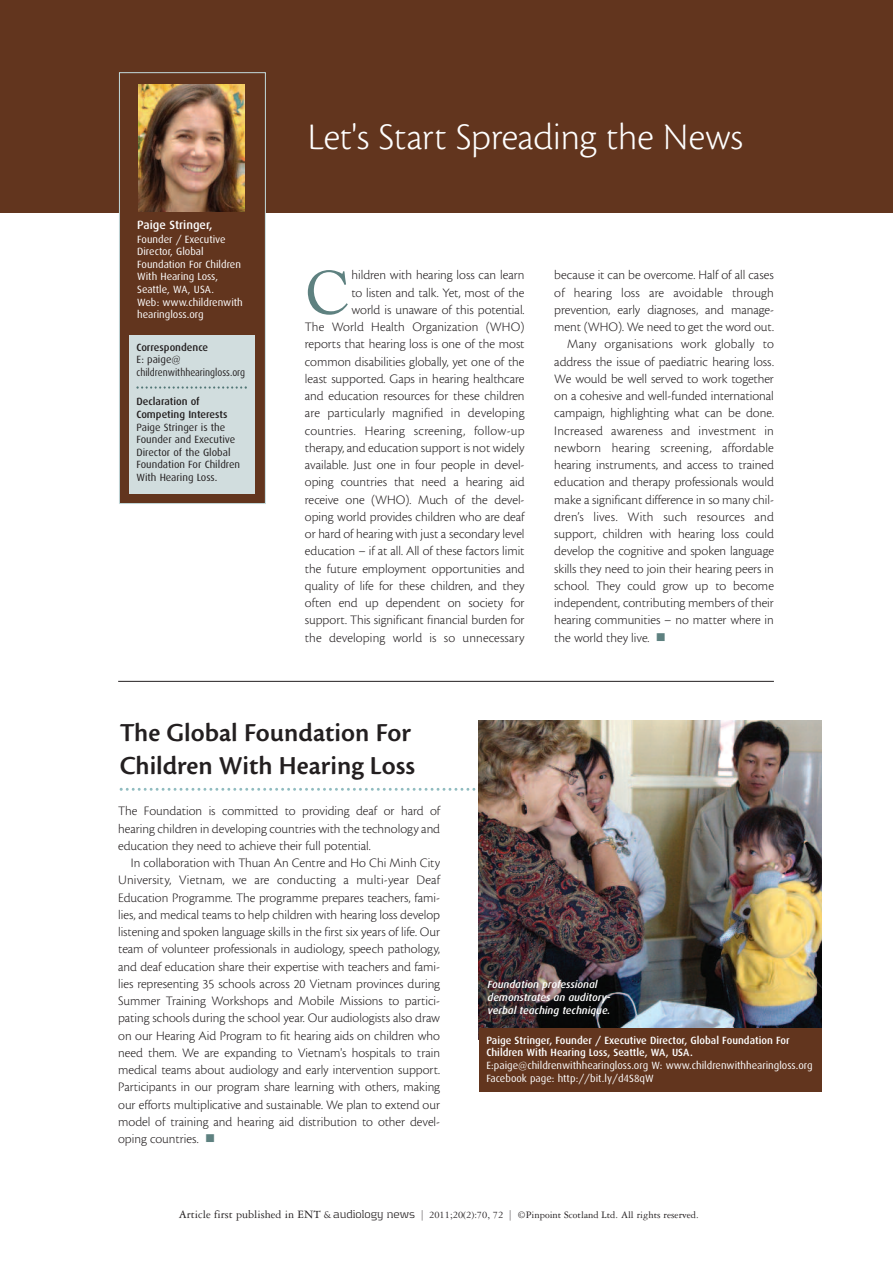
<style>
.page{position:relative;width:893px;height:1263px;background:#fff}
.page>*{position:absolute;margin:0;border:0;box-sizing:border-box;transform-origin:0 0}
.t1{font:60.6px "Adobe Caslon";color:#5e8180}
.t2{font:300 39px "Cronos";color:#fff}
.t3{font:600 27px/32.4px "Cronos";color:#231f20}
.t4{font:300 13.5px/17.2px "Cronos";color:#231f20;text-align:justify}
.t5{font:500 12px "Dax";color:#fff}
.t6{font:10.5px/12.6px "Dax";color:#fff}
.t7{font:10.5px/12.6px "Dax";color:#231f20}
.t8{font:500 10.5px/12.6px "Dax";color:#fff}
.t9{font:10.5px "Garamond Three";color:#231f20}
.t10{font:italic 500 10.5px/12.6px "Dax";color:#fff}
.t11{font:500 10.5px/12.6px "Dax";color:#231f20}
.s1{font-size:12px}
.s2{font-family:"Trajan";font-size:9px}
.s3{font-family:"Kontrapunkt";font-weight:300;font-size:12px}
</style>
<div class="page">
<div style="left:0;top:0;width:893px;height:213px;background:#62351e"></div>
<div style="left:120px;top:73px;width:145px;height:430px;background:#62351e"></div>
<div style="left:119px;top:72px;width:147px;height:432px;border:1px solid #c3dbdd"></div>
<img style="left:138px;top:84px;width:106px;height:128px">
<div style="left:129px;top:335px;width:125px;height:158px;background:#d1ddde"></div>
<svg style="left:136px;top:386px;width:111px;height:3px"></svg>
<hr style="left:118px;top:681px;width:656px;height:1px;background:#231f20">
<svg style="left:120px;top:788px;width:359px;height:3px"></svg>
<img style="left:479px;top:720px;width:342px;height:308px">
<div style="left:479px;top:1028px;width:342px;height:63px;background:#62351e"></div>
<p class="t5" style="left:137px;top:220px;width:77px">Paige Stringer,</p>
<p class="t6" style="left:137px;top:233px;width:107px">Founder / Executive<br>Director, Global<br>Foundation For Children<br>With Hearing Loss,<br>Seattle, WA, USA.<br>Web: www.childrenwith hearingloss.org</p>
<p class="t11" style="left:136px;top:341px;width:73px">Correspondence</p>
<p class="t7" style="left:136px;top:354px;width:110px">E: paige@ childrenwithhearingloss.org</p>
<p class="t11" style="left:136px;top:396px;width:92px">Declaration of<br>Competing Interests</p>
<p class="t7" style="left:136px;top:421px;width:105px">Paige Stringer is the<br>Founder and Executive<br>Director of the Global<br>Foundation For Children<br>With Hearing Loss.</p>
<h2 class="t2" style="left:308px;top:123px;width:437px">Let's Start Spreading the News</h2>
<h1 class="t1" style="left:305px;top:271px;width:47px">C</h1>
<p class="t4" style="left:305px;top:267px;width:221px;text-align:right">hildren with hearing loss can learn<br>to listen and talk. Yet, most of the<br>world is unaware of this potential.<br>The World Health Organization (WHO) reports that hearing loss is one of the most common disabilities globally, yet one of the least supported. Gaps in hearing healthcare and education resources for these children are particularly magnified in developing countries. Hearing screening, follow-up therapy, and education support is not widely available. Just one in four people in devel&shy;oping countries that need a hearing aid receive one (WHO). Much of the devel&shy;oping world provides children who are deaf or hard of hearing with just a secondary level education – if at all. All of these factors limit the future employment opportunities and quality of life for these children, and they often end up dependent on society for support. This significant financial burden for the developing world is so unnecessary</p>
<p class="t4" style="left:554px;top:267px;width:221px">because it can be overcome. Half of all cases</p>
<p class="t4" style="left:554px;top:285px;width:221px">of hearing loss are avoidable through</p>
<p class="t4" style="left:554px;top:302px;width:221px">prevention, early diagnoses, and manage-</p>
<p class="t4" style="left:554px;top:319px;width:221px">ment (WHO). We need to get the word out.</p>
<p class="t4" style="left:567px;top:336px;width:208px">Many organisations work globally to</p>
<p class="t4" style="left:554px;top:354px;width:221px">address the issue of paediatric hearing loss.</p>
<p class="t4" style="left:554px;top:371px;width:221px">We would be well served to work together</p>
<p class="t4" style="left:554px;top:388px;width:221px">on a cohesive and well-funded international</p>
<p class="t4" style="left:554px;top:405px;width:221px">campaign, highlighting what can be done.</p>
<p class="t4" style="left:554px;top:423px;width:221px">Increased awareness and investment in</p>
<p class="t4" style="left:554px;top:440px;width:221px">newborn hearing screening, affordable</p>
<p class="t4" style="left:554px;top:457px;width:221px">hearing instruments, and access to trained</p>
<p class="t4" style="left:554px;top:474px;width:221px">education and therapy professionals would</p>
<p class="t4" style="left:554px;top:492px;width:221px">make a significant difference in so many chil-</p>
<p class="t4" style="left:554px;top:509px;width:221px">dren’s lives. With such resources and</p>
<p class="t4" style="left:554px;top:526px;width:221px">support, children with hearing loss could</p>
<p class="t4" style="left:554px;top:543px;width:221px">develop the cognitive and spoken language</p>
<p class="t4" style="left:554px;top:561px;width:221px">skills they need to join their hearing peers in</p>
<p class="t4" style="left:554px;top:578px;width:221px">school. They could grow up to become</p>
<p class="t4" style="left:554px;top:595px;width:221px">independent, contributing members of their</p>
<p class="t4" style="left:554px;top:612px;width:221px">hearing communities – no matter where in</p>
<p class="t4" style="left:554px;top:630px;width:97px">the world they live.</p>
<h3 class="t3" style="left:120px;top:718px;width:297px">The Global Foundation For<br>Children With Hearing Loss</h3>
<p class="t4" style="left:118px;top:804px;width:323px">The Foundation is committed to providing deaf or hard of hearing children in developing countries with the technology and education they need to achieve their full potential.</p>
<p class="t4" style="left:118px;top:855px;width:323px;text-indent:13px">In collaboration with Thuan An Centre and Ho Chi Minh City University, Vietnam, we are conducting a multi-year Deaf Education Programme. The programme prepares teachers, fami&shy;lies, and medical teams to help children with hearing loss develop listening and spoken language skills in the first six years of life. Our team of volunteer professionals in audiology, speech pathology, and deaf education share their expertise with teachers and fami&shy;lies representing 35 schools across 20 Vietnam provinces during Summer Training Workshops and Mobile Missions to partici&shy;pating schools during the school year. Our audiologists also draw on our Hearing Aid Program to fit hearing aids on children who need them. We are expanding to Vietnam's hospitals to train medical teams about audiology and early intervention support.<br>Participants in our program share learning with others, making our efforts multiplicative and sustainable. We plan to extend our model of training and hearing aid distribution to other devel&shy;oping countries.</p>
<p class="t10" style="left:487px;top:978px;width:124px">Foundation professional demonstrates an auditory&shy;verbal teaching technique.</p>
<p class="t8" style="left:486px;top:1034px;width:305px">Paige Stringer, Founder / Executive Director, Global Foundation For<br>Children With Hearing Loss, Seattle, WA, USA.</p>
<p class="t6" style="left:486px;top:1060px;width:328px">E:paige@childrenwithhearingloss.org W: www.childrenwithhearingloss.org<br>Facebook page: http://bit.ly/d4S8qW</p>
<p class="t9" style="left:179px;top:1211px;width:521px"><span class="s1">Article first published in ENT</span> <span class="s2">&amp;</span> <span class="s3">audiology news</span> | 2011;20(2):70, 72 | ©Pinpoint Scotland Ltd. All rights reserved.</p>
</div>
